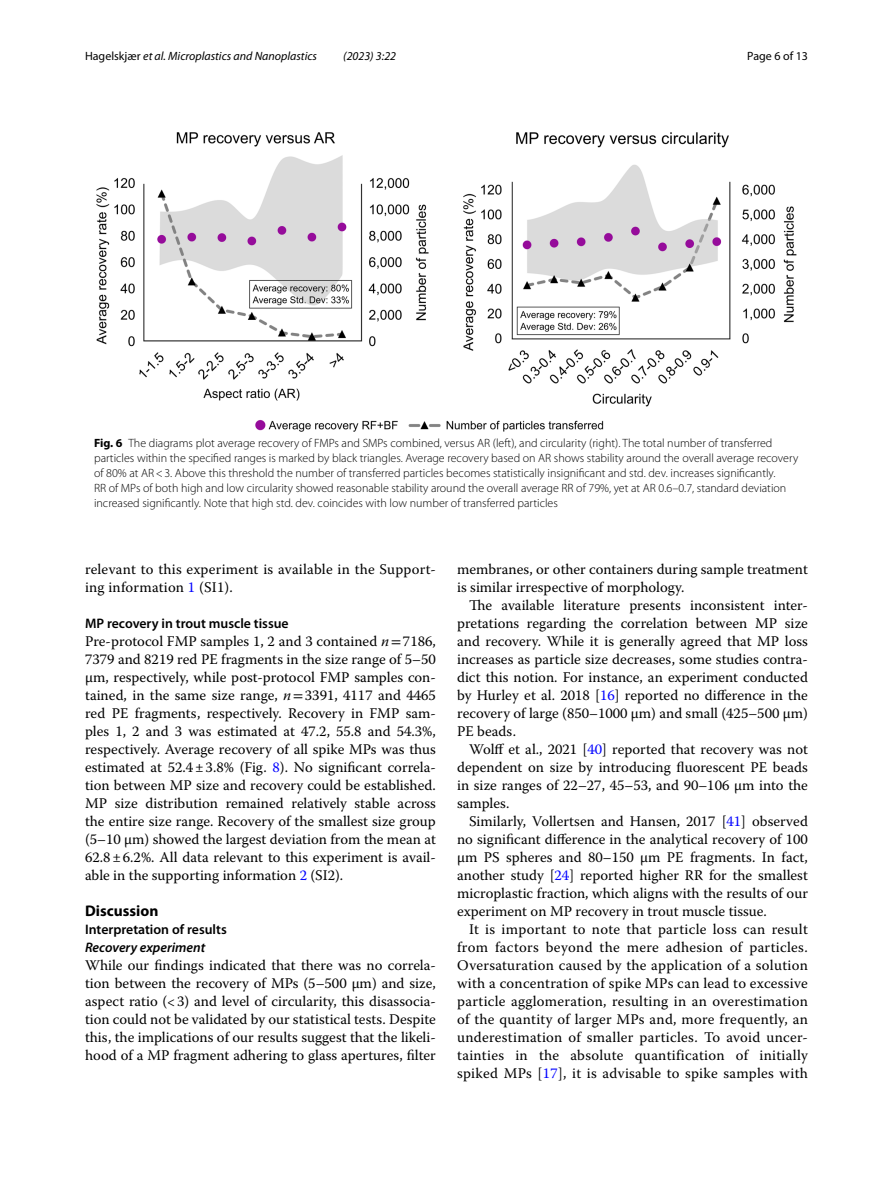
<style>
.page{position:relative;width:893px;height:1187px;background:#fff}
.page>*{position:absolute;margin:0;border:0;box-sizing:border-box;transform-origin:0 0}
.t1{font:700 15.45px "Myriad Pro";color:#000}
.t2{font:14.7px/18px "Warnock Pro";color:#000;text-align:justify}
.t3{font:600 13.8px "Myriad Pro";color:#000}
.t4{font:italic 600 13.8px "Myriad Pro";color:#000}
.t5{font:300 12px/15px "Myriad Pro";color:#000}
.t6{font:italic 12px "Myriad Pro";color:#000}
.t7{font:12px "Myriad Pro";color:#000}
.s1{font-style:normal}
.s2{font-weight:700}
.s3{color:#00f}
.s4{font-style:italic}
.s5{font-family:"STIX"}
</style>
<div class="page">
<img style="left:96px;top:133px;width:701px;height:299px">
<p class="t6" style="left:85px;top:48px;width:234px"><span class="s1">Hagelskjær</span> et al. Microplastics and Nanoplastics</p>
<p class="t6" style="left:343px;top:48px;width:54px">(2023) 3:22</p>
<p class="t7" style="left:747px;top:48px;width:62px">Page 6 of 13</p>
<p class="t5" style="left:94px;top:436px;width:706px"><span class="s2">Fig. 6</span> The diagrams plot average recovery of FMPs and SMPs combined, versus AR (left), and circularity (right). The total number of transferred particles within the specified ranges is marked by black triangles. Average recovery based on AR shows stability around the overall average recovery of 80% at AR&lt;3. Above this threshold the number of transferred particles becomes statistically insignificant and std. dev. increases significantly.<br>RR of MPs of both high and low circularity showed reasonable stability around the overall average RR of 79%, yet at AR 0.6–0.7, standard deviation increased significantly. Note that high std. dev. coincides with low number of transferred particles</p>
<p class="t2" style="left:85px;top:560px;width:352px">relevant to this experiment is available in the Support&shy;ing information <span class="s3">1</span> (SI1).</p>
<p class="t3" style="left:85px;top:614px;width:205px">MP recovery in trout muscle tissue</p>
<p class="t2" style="left:85px;top:632px;width:352px">Pre-protocol FMP samples 1, 2 and 3 contained <span class="s4">n</span><span class="s5">=</span>7186, 7379 and 8219 red PE fragments in the size range of 5–50 µm, respectively, while post-protocol FMP samples con&shy;tained, in the same size range, <span class="s4">n</span><span class="s5">=</span>3391, 4117 and 4465 red PE fragments, respectively. Recovery in FMP sam&shy;ples 1, 2 and 3 was estimated at 47.2, 55.8 and 54.3%, respectively. Average recovery of all spike MPs was thus estimated at 52.4±3.8% (Fig. <span class="s3">8</span>). No significant correla&shy;tion between MP size and recovery could be established.<br>MP size distribution remained relatively stable across the entire size range. Recovery of the smallest size group (5–10 µm) showed the largest deviation from the mean at 62.8±6.2%. All data relevant to this experiment is avail&shy;able in the supporting information <span class="s3">2</span> (SI2).</p>
<p class="t1" style="left:85px;top:900px;width:75px">Discussion</p>
<p class="t3" style="left:85px;top:920px;width:143px">Interpretation of results</p>
<p class="t4" style="left:85px;top:938px;width:122px">Recovery experiment</p>
<p class="t2" style="left:85px;top:956px;width:352px">While our findings indicated that there was no correla&shy;tion between the recovery of MPs (5–500 µm) and size, aspect ratio (&lt;3) and level of circularity, this disassocia&shy;tion could not be validated by our statistical tests. Despite this, the implications of our results suggest that the likeli&shy;hood of a MP fragment adhering to glass apertures, filter</p>
<p class="t2" style="left:457px;top:560px;width:352px">membranes, or other containers during sample treatment is similar irrespective of morphology.</p>
<p class="t2" style="left:457px;top:596px;width:352px;text-indent:12px">The available literature presents inconsistent inter&shy;pretations regarding the correlation between MP size and recovery. While it is generally agreed that MP loss increases as particle size decreases, some studies contra&shy;dict this notion. For instance, an experiment conducted by Hurley et al. 2018 [<span class="s3">16</span>] reported no difference in the recovery of large (850–1000 µm) and small (425–500 µm)<br>PE beads.</p>
<p class="t2" style="left:457px;top:740px;width:352px;text-indent:12px">Wolff et al., 2021 [<span class="s3">40</span>] reported that recovery was not dependent on size by introducing fluorescent PE beads in size ranges of 22–27, 45–53, and 90–106 µm into the samples.</p>
<p class="t2" style="left:457px;top:812px;width:352px;text-indent:12px">Similarly, Vollertsen and Hansen, 2017 [<span class="s3">41</span>] observed no significant difference in the analytical recovery of 100 µm PS spheres and 80–150 µm PE fragments. In fact, another study [<span class="s3">24</span>] reported higher RR for the smallest microplastic fraction, which aligns with the results of our experiment on MP recovery in trout muscle tissue.</p>
<p class="t2" style="left:457px;top:919px;width:352px;text-indent:12px">It is important to note that particle loss can result from factors beyond the mere adhesion of particles.<br>Oversaturation caused by the application of a solution with a concentration of spike MPs can lead to excessive particle agglomeration, resulting in an overestimation of the quantity of larger MPs and, more frequently, an underestimation of smaller particles. To avoid uncer&shy;tainties in the absolute quantification of initially spiked MPs [<span class="s3">17</span>], it is advisable to spike samples with</p>
</div>
